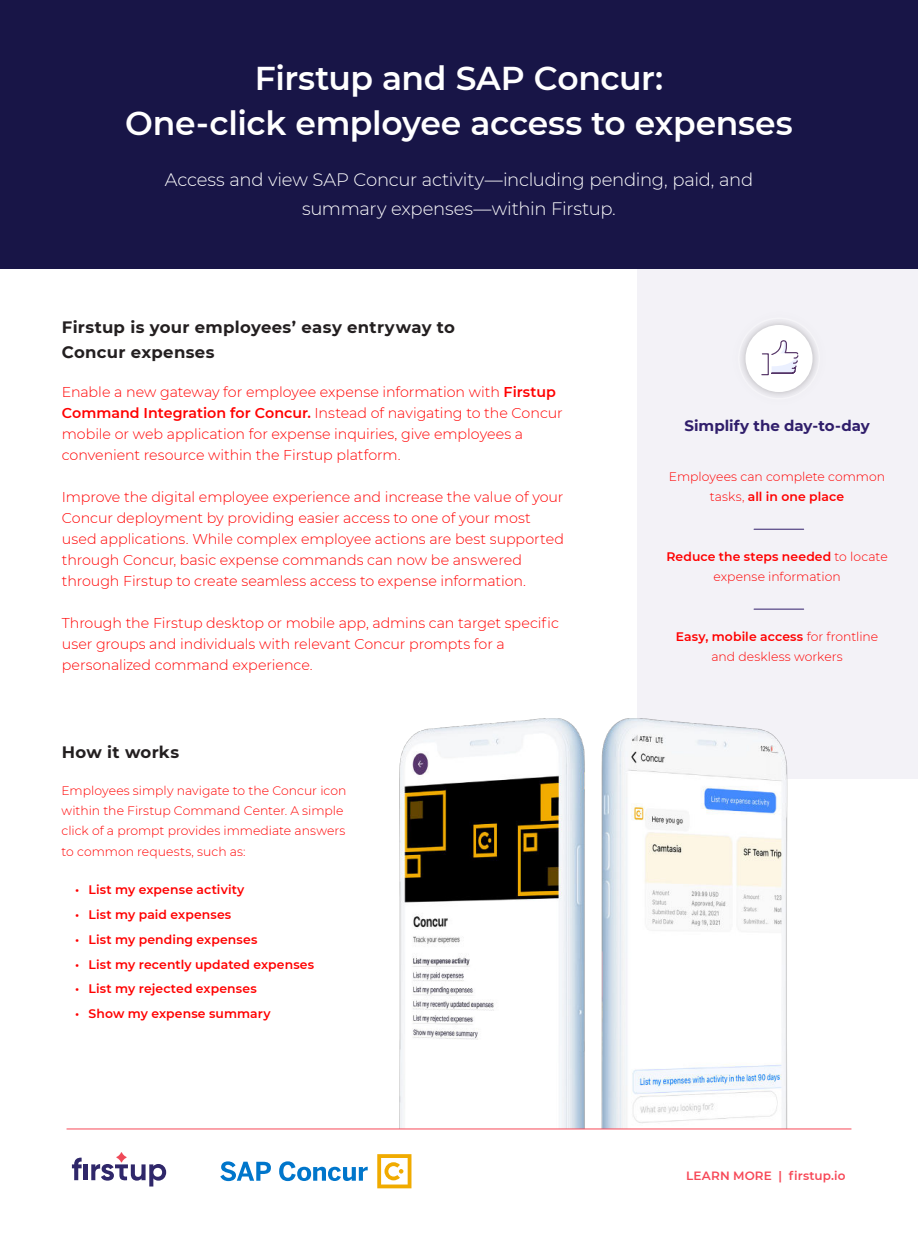
<style>
.page{position:relative;width:918px;height:1242px;background:#fff}
.page>*{position:absolute;margin:0;border:0;box-sizing:border-box;transform-origin:0 0}
.t1{font:600 33px/45px "Montserrat";letter-spacing:-.01em;color:#fff;text-align:center}
.t2{font:300 18px/28.5px "Montserrat";letter-spacing:-.015em;color:#fff;text-align:center}
.t3{font:700 16.5px/24.6px "Montserrat";letter-spacing:.02em;color:#231f20}
.t4{font:700 15px "Montserrat";color:#301e6b}
.t5{font:300 14.25px/21px "Montserrat";letter-spacing:-.005em;color:#f00}
.t6{font:300 12.3px/20.2px "Montserrat";letter-spacing:.005em;color:#f00;text-align:center}
.t7{font:600 12.3px "Montserrat";letter-spacing:.01em;color:#f00}
.t8{font:600 12px "Montserrat";letter-spacing:.015em;color:#f74857}
.s1{font-weight:600}
</style>
<div class="page">
<div style="left:638px;top:268px;width:280px;height:511px;background:#f3f2f7"></div>
<div style="left:0;top:0;width:918px;height:268px;background:#181547"></div>
<svg style="left:91px;top:1152px;width:75px;height:35px"></svg>
<svg style="left:72px;top:1157px;width:10px;height:23px"></svg>
<div style="left:83px;top:1164px;width:5px;height:16px;background:#2f276a"></div>
<div style="left:728px;top:307px;width:102px;height:102px;background:#231f20;opacity:.3"></div>
<div style="left:738px;top:318px;width:82px;height:82px;border:2px solid #fff;border-radius:50%"></div>
<img style="left:356px;top:684px;width:496px;height:445px">
<hr style="left:67px;top:1129px;width:784px;height:1px;background:#f74857">
<hr style="left:754px;top:529px;width:50px;height:1px;background:#301e6b">
<hr style="left:754px;top:609px;width:50px;height:1px;background:#301e6b">
<svg style="left:761px;top:340px;width:38px;height:36px"></svg>
<svg style="left:220px;top:1161px;width:148px;height:20px"></svg>
<svg style="left:377px;top:1154px;width:34px;height:34px"></svg>
<h1 class="t1" style="left:125px;top:58px;width:669px">Firstup and SAP Concur:<br>One-click employee access to expenses</h1>
<p class="t2" style="left:165px;top:167px;width:590px">Access and view SAP Concur activity—including pending, paid, and summary expenses—within Firstup.</p>
<p class="t3" style="left:62px;top:316px;width:395px">Firstup is your employees’ easy entryway to<br>Concur expenses</p>
<p class="t5" style="left:62px;top:383px;width:502px">Enable a new gateway for employee expense information with <span class="s1">Firstup Command Integration for Concur.</span> Instead of navigating to the Concur mobile or web application for expense inquiries, give employees a convenient resource within the Firstup platform.</p>
<p class="t5" style="left:62px;top:488px;width:504px">Improve the digital employee experience and increase the value of your Concur deployment by providing easier access to one of your most used applications. While complex employee actions are best supported through Concur, basic expense commands can now be answered through Firstup to create seamless access to expense information.</p>
<p class="t5" style="left:62px;top:612px;width:499px">Through the Firstup desktop or mobile app, admins can target specific user groups and individuals with relevant Concur prompts for a personalized command experience.</p>
<p class="t3" style="left:62px;top:741px;width:119px">How it works</p>
<p class="t6" style="left:62px;top:781px;width:287px;text-align:left">Employees simply navigate to the Concur icon within the Firstup Command Center. A simple click of a prompt provides immediate answers to common requests, such as:</p>
<p class="t7" style="left:75px;top:885px;width:171px">• List my expense activity</p>
<p class="t7" style="left:75px;top:910px;width:158px">• List my paid expenses</p>
<p class="t7" style="left:75px;top:934px;width:184px">• List my pending expenses</p>
<p class="t7" style="left:75px;top:959px;width:241px">• List my recently updated expenses</p>
<p class="t7" style="left:75px;top:984px;width:183px">• List my rejected expenses</p>
<p class="t7" style="left:75px;top:1009px;width:197px">• Show my expense summary</p>
<p class="t4" style="left:684px;top:420px;width:187px">Simplify the day-to-day</p>
<p class="t6" style="left:669px;top:467px;width:218px">Employees can complete common tasks, <span class="s1">all in one place</span></p>
<p class="t6" style="left:666px;top:547px;width:223px"><span class="s1">Reduce the steps needed</span> to locate expense information</p>
<p class="t6" style="left:676px;top:628px;width:204px"><span class="s1">Easy, mobile access</span> for frontline and deskless workers</p>
<p class="t8" style="left:686px;top:1167px;width:161px">LEARN MORE | firstup.io</p>
</div>
